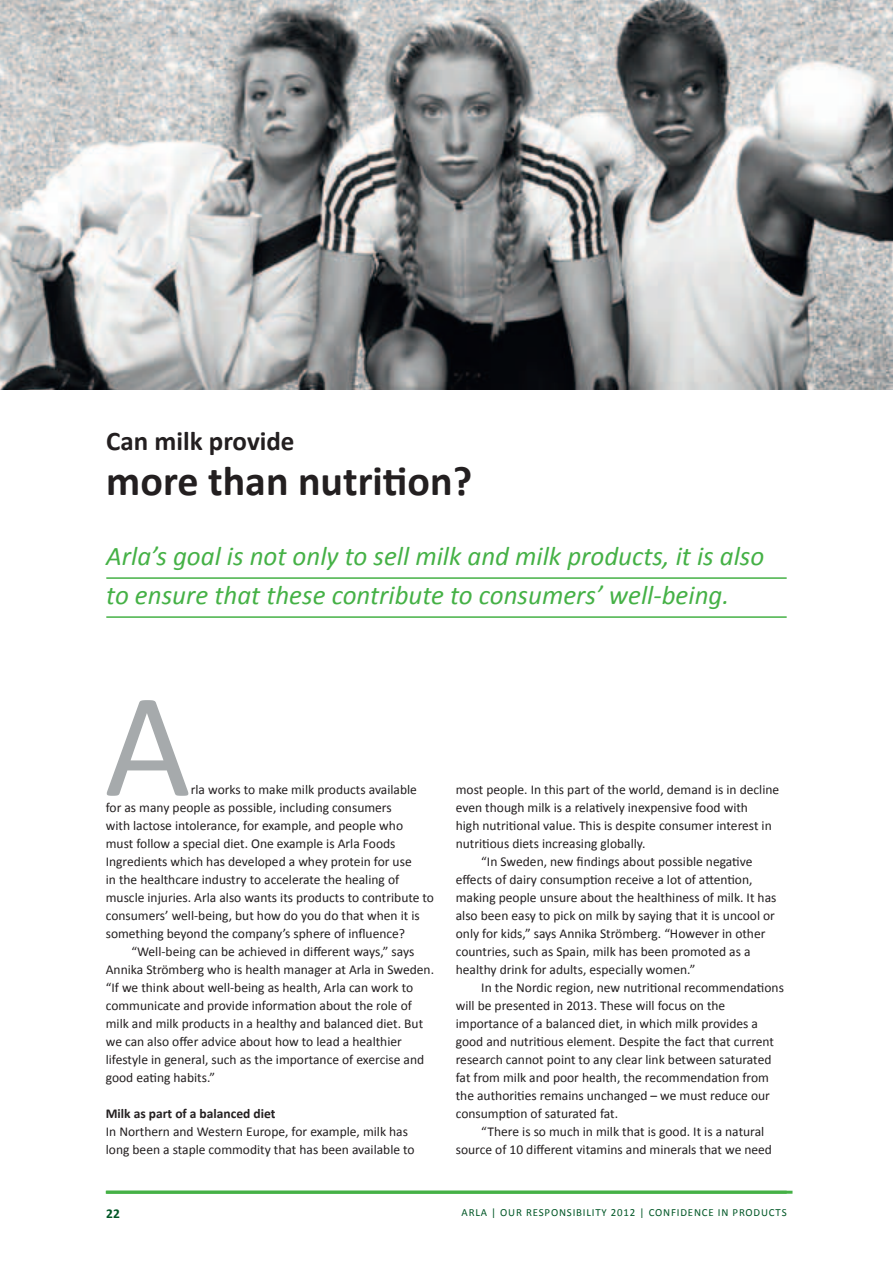
<style>
.page{position:relative;width:893px;height:1263px;background:#fff}
.page>*{position:absolute;margin:0;border:0;box-sizing:border-box;transform-origin:0 0}
.t1{font:150px "Calibri";color:#a6aaac}
.t2{font:700 42px "Calibri";color:#231f20}
.t3{font:italic 27px/39px "Calibri";color:#45b146}
.t4{font:700 27px "Calibri";color:#231f20}
.t5{font:13.5px/18px "Calibri";color:#231f20}
.t6{font:700 13.5px "Calibri";color:#231f20}
.t7{font:700 13.5px "Calibri";color:#005726}
.t8{font:10.8px "Calibri";letter-spacing:.075em;color:#005726}
</style>
<div class="page">
<hr style="left:106px;top:1191px;width:686px;height:3px;background:#45b146">
<img style="left:0;top:0;width:893px;height:389px">
<hr style="left:106px;top:577px;width:681px;height:2px;background:#45b146">
<hr style="left:106px;top:616px;width:681px;height:2px;background:#45b146">
<h3 class="t4" style="left:106px;top:424px;width:190px">Can milk provide</h3>
<h2 class="t2" style="left:106px;top:455px;width:367px">more than nutrition?</h2>
<h3 class="t3" style="left:106px;top:535px;width:659px">Arla’s goal is not only to sell milk and milk products, it is also to ensure that these contribute to consumers’ well-being.</h3>
<h1 class="t1" style="left:104px;top:652px;width:88px">A</h1>
<p class="t5" style="left:106px;top:779px;width:330px;text-indent:85px">rla works to make milk products available for as many people as possible, including consumers<br>with lactose intolerance, for example, and people who<br>must follow a special diet. One example is Arla Foods Ingredients which has developed a whey protein for use<br>in the healthcare industry to accelerate the healing of muscle injuries. Arla also wants its products to contribute to consumers’ well-being, but how do you do that when it is something beyond the company’s sphere of influence?</p>
<p class="t5" style="left:106px;top:941px;width:330px;text-indent:26px">“Well-being can be achieved in different ways,” says Annika Strömberg who is health manager at Arla in Sweden. “If we think about well-being as health, Arla can work to communicate and provide information about the role of milk and milk products in a healthy and balanced diet. But we can also offer advice about how to lead a healthier lifestyle in general, such as the importance of exercise and good eating habits.”</p>
<p class="t6" style="left:106px;top:1105px;width:171px">Milk as part of a balanced diet</p>
<p class="t5" style="left:106px;top:1121px;width:310px">In Northern and Western Europe, for example, milk has long been a staple commodity that has been available to</p>
<p class="t5" style="left:456px;top:779px;width:325px">most people. In this part of the world, demand is in decline</p>
<p class="t5" style="left:456px;top:797px;width:294px">even though milk is a relatively inexpensive food with</p>
<p class="t5" style="left:456px;top:815px;width:317px">high nutritional value. This is despite consumer interest in</p>
<p class="t5" style="left:456px;top:833px;width:191px">nutritious diets increasing globally.</p>
<p class="t5" style="left:481px;top:851px;width:273px">“In Sweden, new findings about possible negative</p>
<p class="t5" style="left:456px;top:869px;width:298px">effects of dairy consumption receive a lot of attention,</p>
<p class="t5" style="left:456px;top:887px;width:322px">making people unsure about the healthiness of milk. It has</p>
<p class="t5" style="left:456px;top:905px;width:321px">also been easy to pick on milk by saying that it is uncool or</p>
<p class="t5" style="left:456px;top:923px;width:311px">only for kids,” says Annika Strömberg. “However in other</p>
<p class="t5" style="left:456px;top:941px;width:296px">countries, such as Spain, milk has been promoted as a</p>
<p class="t5" style="left:456px;top:959px;width:241px">healthy drink for adults, especially women.”</p>
<p class="t5" style="left:481px;top:977px;width:304px">In the Nordic region, new nutritional recommendations</p>
<p class="t5" style="left:456px;top:995px;width:271px">will be presented in 2013. These will focus on the</p>
<p class="t5" style="left:456px;top:1013px;width:304px">importance of a balanced diet, in which milk provides a</p>
<p class="t5" style="left:456px;top:1031px;width:320px">good and nutritious element. Despite the fact that current</p>
<p class="t5" style="left:456px;top:1049px;width:317px">research cannot point to any clear link between saturated</p>
<p class="t5" style="left:456px;top:1067px;width:315px">fat from milk and poor health, the recommendation from</p>
<p class="t5" style="left:456px;top:1085px;width:316px">the authorities remains unchanged – we must reduce our</p>
<p class="t5" style="left:456px;top:1103px;width:164px">consumption of saturated fat.</p>
<p class="t5" style="left:481px;top:1121px;width:284px">“There is so much in milk that is good. It is a natural</p>
<p class="t5" style="left:456px;top:1139px;width:318px">source of 10 different vitamins and minerals that we need</p>
<p class="t7" style="left:106px;top:1205px;width:15px">22</p>
<p class="t8" style="left:462px;top:1206px;width:195px">ARLA | OUR RESPONSIBILITY 2012 | confidence</p>
<p class="t8" style="left:718px;top:1206px;width:23px">in products</p>
</div>
